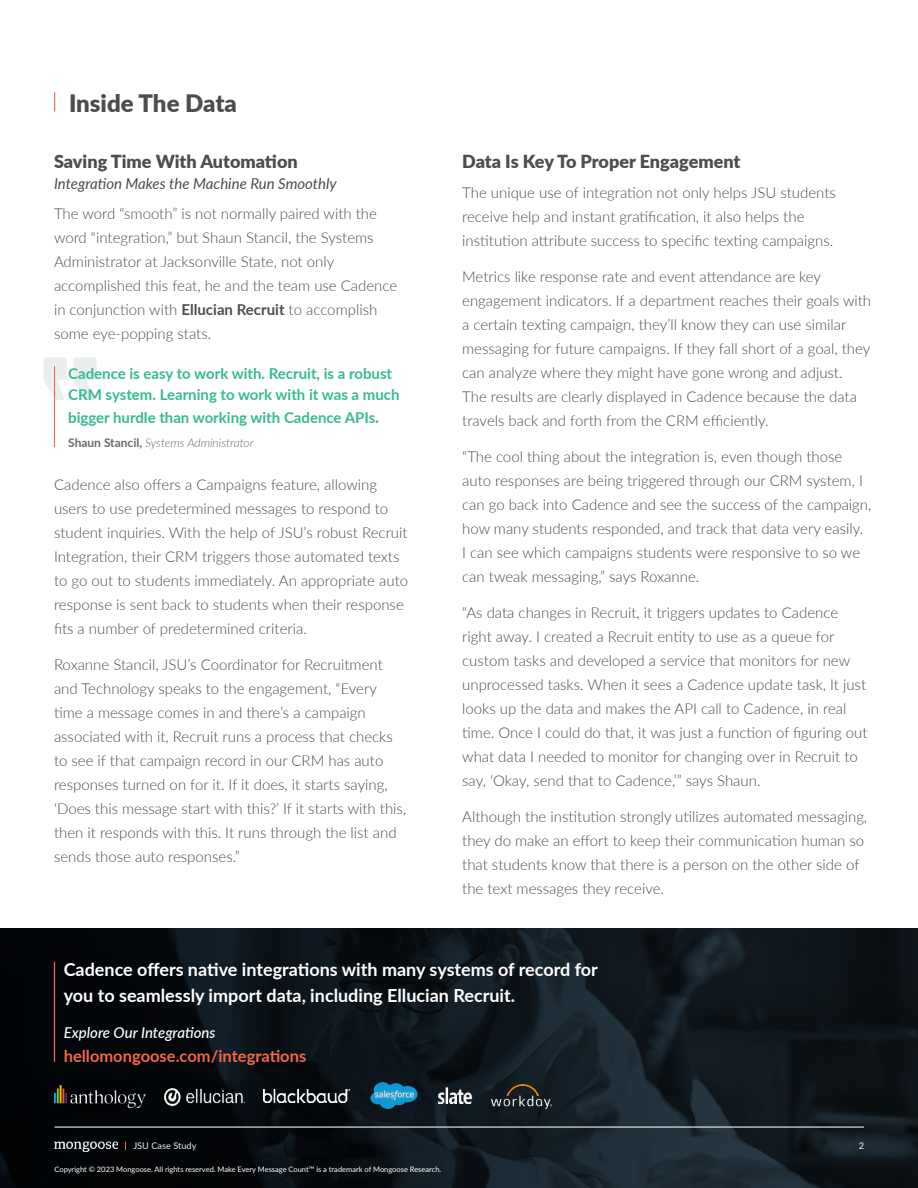
<style>
.page{position:relative;width:918px;height:1188px;background:#fff}
.page>*{position:absolute;margin:0;border:0;box-sizing:border-box;transform-origin:0 0}
.t1{font:900 24px "Lato";color:#4d4d4f}
.t2{font:700 18px/25.5px "Lato";color:#fff}
.t3{font:900 18px "Lato";color:#4d4d4f}
.t4{font:700 16.5px "Lato";color:#f26649}
.t5{font:300 15px/24px "Lato";color:#4d4d4f}
.t6{font:700 15px/21px "Lato";color:#37ba94}
.t7{font:italic 15px "Lato";color:#4d4d4f}
.t8{font:italic 500 15px "Lato";color:#fff}
.t9{font:italic 300 12px "Lato";color:#696a6d}
.t10{font:9.15px "Lato";color:#eaeeee}
.t11{font:7.5px "Lato";color:#fff}
.s1{font-weight:700}
.s2{font-size:17.1px}
.s3{font-weight:700;font-style:normal}
</style>
<div class="page">
<svg style="left:0;top:928px;width:918px;height:260px;background:#0d141a"></svg>
<hr style="left:54px;top:1126px;width:810px;height:2px;background:#eaeeee">
<img style="left:54px;top:1141px;width:64px;height:11px">
<svg style="left:54px;top:92px;width:1px;height:20px"></svg>
<svg style="left:44px;top:357px;width:23px;height:43px"></svg>
<svg style="left:73px;top:357px;width:23px;height:43px"></svg>
<hr style="left:54px;top:366px;width:1px;height:81px;background:#ec654e">
<hr style="left:54px;top:962px;width:1px;height:100px;background:#ec654e">
<img style="left:54px;top:1085px;width:92px;height:23px">
<img style="left:165px;top:1086px;width:80px;height:21px">
<img style="left:264px;top:1090px;width:85px;height:13px">
<img style="left:368px;top:1083px;width:52px;height:26px">
<img style="left:439px;top:1086px;width:33px;height:21px">
<img style="left:491px;top:1084px;width:60px;height:25px">
<h1 class="t1" style="left:69px;top:94px;width:169px">Inside The Data</h1>
<p class="t3" style="left:54px;top:148px;width:245px">Saving Time With Automation</p>
<p class="t7" style="left:54px;top:173px;width:284px">Integration Makes the Machine Run Smoothly</p>
<p class="t5" style="left:54px;top:201px;width:345px">The word “smooth” is not normally paired with the word “integration,” but Shaun Stancil, the Systems Administrator at Jacksonville State, not only accomplished this feat, he and the team use Cadence in conjunction with <span class="s1">Ellucian Recruit</span> to accomplish some eye-popping stats.</p>
<p class="t6" style="left:68px;top:365px;width:333px">Cadence is easy to work with. Recruit, is a robust<br>CRM system. Learning to work with it was a much</p>
<p class="t6" style="left:68px;top:408px;width:313px">bigger hurdle than working with Cadence APIs<span class="s2">.</span></p>
<p class="t9" style="left:68px;top:435px;width:187px"><span class="s3">Shaun Stancil,</span> Systems Administrator</p>
<p class="t5" style="left:54px;top:473px;width:356px">Cadence also offers a Campaigns feature, allowing users to use predetermined messages to respond to student inquiries. With the help of JSU’s robust Recruit Integration, their CRM triggers those automated texts to go out to students immediately. An appropriate auto response is sent back to students when their response fits a number of predetermined criteria.</p>
<p class="t5" style="left:54px;top:653px;width:354px">Roxanne Stancil, JSU’s Coordinator for Recruitment and Technology speaks to the engagement, “Every time a message comes in and there’s a campaign associated with it, Recruit runs a process that checks to see if that campaign record in our CRM has auto responses turned on for it. If it does, it starts saying, ‘Does this message start with this?’ If it starts with this, then it responds with this. It runs through the list and sends those auto responses.”</p>
<p class="t3" style="left:462px;top:154px;width:280px">Data Is Key To Proper Engagement</p>
<p class="t5" style="left:462px;top:180px;width:375px">The unique use of integration not only helps JSU students receive help and instant gratification, it also helps the institution attribute success to specific texting campaigns.</p>
<p class="t5" style="left:462px;top:264px;width:410px">Metrics like response rate and event attendance are key engagement indicators. If a department reaches their goals with a certain texting campaign, they’ll know they can use similar messaging for future campaigns. If they fall short of a goal, they can analyze where they might have gone wrong and adjust.<br>The results are clearly displayed in Cadence because the data travels back and forth from the CRM efficiently.</p>
<p class="t5" style="left:462px;top:444px;width:411px">“The cool thing about the integration is, even though those auto responses are being triggered through our CRM system, I can go back into Cadence and see the success of the campaign, how many students responded, and track that data very easily.<br>I can see which campaigns students were responsive to so we can tweak messaging,” says Roxanne.</p>
<p class="t5" style="left:462px;top:600px;width:407px">“As data changes in Recruit, it triggers updates to Cadence right away. I created a Recruit entity to use as a queue for custom tasks and developed a service that monitors for new unprocessed tasks. When it sees a Cadence update task, It just looks up the data and makes the API call to Cadence, in real time. Once I could do that, it was just a function of figuring out what data I needed to monitor for changing over in Recruit to say, ‘Okay, send that to Cadence,’” says Shaun.</p>
<p class="t5" style="left:462px;top:804px;width:407px">Although the institution strongly utilizes automated messaging, they do make an effort to keep their communication human so that students know that there is a person on the other side of the text messages they receive.</p>
<p class="t2" style="left:64px;top:956px;width:536px">Cadence offers native integrations with many systems of record for you to seamlessly import data, including Ellucian Recruit.</p>
<p class="t8" style="left:64px;top:1022px;width:153px">Explore Our Integrations</p>
<p class="t4" style="left:64px;top:1044px;width:244px">hellomongoose.com/integrations</p>
<p class="t10" style="left:133px;top:1142px;width:65px">JSU Case Study</p>
<p class="t10" style="left:859px;top:1142px;width:7px">2</p>
<p class="t11" style="left:54px;top:1166px;width:388px">Copyright © 2023 Mongoose. All rights reserved. Make Every Message Count™ is a trademark of Mongoose Research.</p>
</div>
